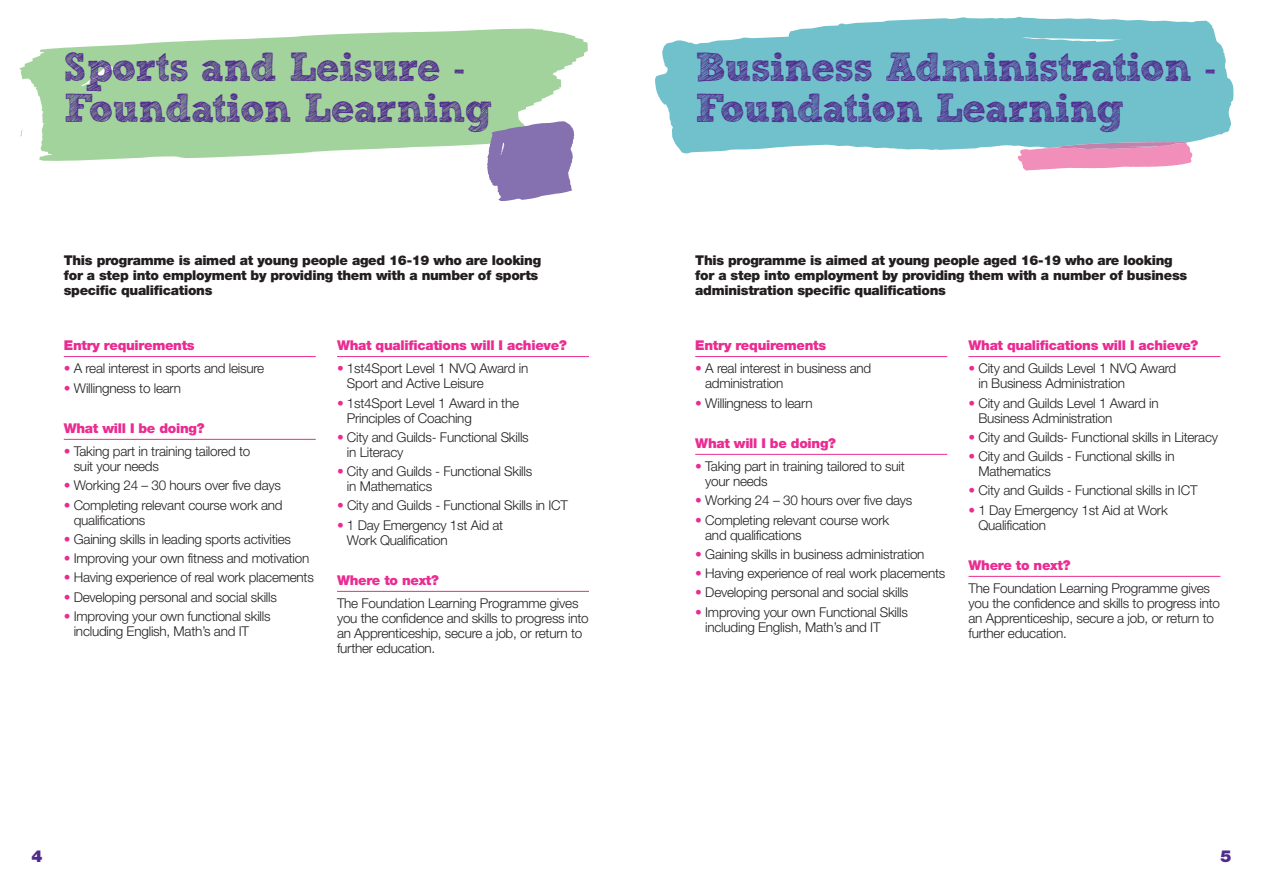
<style>
.page{position:relative;width:1263px;height:893px;background:#fff}
.page>*{position:absolute;margin:0;border:0;box-sizing:border-box;transform-origin:0 0}
.t1{font:40.5px/40.5px "Sketch Rockwell";letter-spacing:-.025em;color:#502b8d}
.t2{font:900 16.5px "Helvetica Neue";color:#502b8d}
.t3{font:300 13.5px/15px "Helvetica Neue";letter-spacing:-.02em;color:#231f20}
.t4{font:900 13.5px/15px "Helvetica Neue";letter-spacing:-.02em;color:#231f20}
.t5{font:900 13.5px "Helvetica Neue";letter-spacing:-.02em;color:#ea2c92}
.s1{color:#ea2c92}
</style>
<div class="page">
<svg style="left:655px;top:17px;width:578px;height:136px;background:#81c8d1"></svg>
<svg style="left:19px;top:28px;width:569px;height:133px;fill:#a3d39c"></svg>
<svg style="left:487px;top:121px;width:87px;height:80px;background:#9687b9"></svg>
<hr style="left:64px;top:356px;width:252px;height:1px;background:#ea2c92">
<hr style="left:64px;top:439px;width:252px;height:1px;background:#ea2c92">
<hr style="left:337px;top:356px;width:252px;height:1px;background:#ea2c92">
<hr style="left:337px;top:591px;width:252px;height:1px;background:#ea2c92">
<svg style="left:1018px;top:142px;width:174px;height:29px;background:#e5a3c4"></svg>
<hr style="left:695px;top:356px;width:252px;height:1px;background:#ea2c92">
<hr style="left:695px;top:454px;width:252px;height:1px;background:#ea2c92">
<hr style="left:968px;top:356px;width:252px;height:1px;background:#ea2c92">
<hr style="left:968px;top:576px;width:252px;height:1px;background:#ea2c92">
<h1 class="t1" style="left:64px;top:51px;width:430px">Sports and Leisure -<br>Foundation Learning</h1>
<p class="t4" style="left:64px;top:254px;width:479px">This programme is aimed at young people aged 16-19 who are looking for a step into employment by providing them with a number of sports specific qualifications</p>
<p class="t5" style="left:64px;top:340px;width:132px">Entry requirements</p>
<p class="t3" style="left:64px;top:362px;width:202px"><span class="s1">•</span> A real interest in sports and leisure</p>
<p class="t3" style="left:64px;top:382px;width:119px"><span class="s1">•</span> Willingness to learn</p>
<p class="t5" style="left:64px;top:423px;width:142px">What will I be doing?</p>
<p class="t3" style="left:74px;top:445px;width:178px;text-indent:-10px"><span class="s1">•</span> Taking part in training tailored to suit your needs</p>
<p class="t3" style="left:64px;top:479px;width:219px"><span class="s1">•</span> Working 24 – 30 hours over five days</p>
<p class="t3" style="left:74px;top:499px;width:210px;text-indent:-10px"><span class="s1">•</span> Completing relevant course work and qualifications</p>
<p class="t3" style="left:64px;top:533px;width:229px"><span class="s1">•</span> Gaining skills in leading sports activities</p>
<p class="t3" style="left:64px;top:552px;width:247px"><span class="s1">•</span> Improving your own fitness and motivation</p>
<p class="t3" style="left:64px;top:571px;width:252px"><span class="s1">•</span> Having experience of real work placements</p>
<p class="t3" style="left:64px;top:591px;width:215px"><span class="s1">•</span> Developing personal and social skills</p>
<p class="t3" style="left:74px;top:610px;width:198px;text-indent:-10px"><span class="s1">•</span> Improving your own functional skills including English, Math’s and IT</p>
<p class="t5" style="left:337px;top:340px;width:231px">What qualifications will I achieve?</p>
<p class="t3" style="left:347px;top:362px;width:183px;text-indent:-10px"><span class="s1">•</span> 1st4Sport Level 1 NVQ Award in<br>Sport and Active Leisure</p>
<p class="t3" style="left:347px;top:397px;width:174px;text-indent:-10px"><span class="s1">•</span> 1st4Sport Level 1 Award in the<br>Principles of Coaching</p>
<p class="t3" style="left:347px;top:431px;width:183px;text-indent:-10px"><span class="s1">•</span> City and Guilds- Functional Skills in Literacy</p>
<p class="t3" style="left:347px;top:465px;width:187px;text-indent:-10px"><span class="s1">•</span> City and Guilds - Functional Skills in Mathematics</p>
<p class="t3" style="left:337px;top:499px;width:233px"><span class="s1">•</span> City and Guilds - Functional Skills in ICT</p>
<p class="t3" style="left:347px;top:519px;width:158px;text-indent:-10px"><span class="s1">•</span> 1 Day Emergency 1st Aid at<br>Work Qualification</p>
<p class="t5" style="left:337px;top:575px;width:103px">Where to next?</p>
<p class="t3" style="left:337px;top:597px;width:253px">The Foundation Learning Programme gives you the confidence and skills to progress into an Apprenticeship, secure a job, or return to further education.</p>
<h1 class="t1" style="left:695px;top:51px;width:522px">Business Administration -<br>Foundation Learning</h1>
<p class="t4" style="left:695px;top:254px;width:493px">This programme is aimed at young people aged 16-19 who are looking for a step into employment by providing them with a number of business administration specific qualifications</p>
<p class="t5" style="left:695px;top:340px;width:132px">Entry requirements</p>
<p class="t3" style="left:705px;top:362px;width:168px;text-indent:-10px"><span class="s1">•</span> A real interest in business and administration</p>
<p class="t3" style="left:695px;top:397px;width:119px"><span class="s1">•</span> Willingness to learn</p>
<p class="t5" style="left:695px;top:438px;width:142px">What will I be doing?</p>
<p class="t3" style="left:705px;top:460px;width:201px;text-indent:-10px"><span class="s1">•</span> Taking part in training tailored to suit your needs</p>
<p class="t3" style="left:695px;top:494px;width:219px"><span class="s1">•</span> Working 24 – 30 hours over five days</p>
<p class="t3" style="left:705px;top:514px;width:186px;text-indent:-10px"><span class="s1">•</span> Completing relevant course work and qualifications</p>
<p class="t3" style="left:695px;top:548px;width:231px"><span class="s1">•</span> Gaining skills in business administration</p>
<p class="t3" style="left:695px;top:567px;width:252px"><span class="s1">•</span> Having experience of real work placements</p>
<p class="t3" style="left:695px;top:586px;width:215px"><span class="s1">•</span> Developing personal and social skills</p>
<p class="t3" style="left:705px;top:606px;width:204px;text-indent:-10px"><span class="s1">•</span> Improving your own Functional Skills including English, Math’s and IT</p>
<p class="t5" style="left:968px;top:340px;width:231px">What qualifications will I achieve?</p>
<p class="t3" style="left:978px;top:362px;width:199px;text-indent:-10px"><span class="s1">•</span> City and Guilds Level 1 NVQ Award in Business Administration</p>
<p class="t3" style="left:978px;top:397px;width:182px;text-indent:-10px"><span class="s1">•</span> City and Guilds Level 1 Award in<br>Business Administration</p>
<p class="t3" style="left:968px;top:431px;width:251px"><span class="s1">•</span> City and Guilds- Functional skills in Literacy</p>
<p class="t3" style="left:978px;top:450px;width:198px;text-indent:-10px"><span class="s1">•</span> City and Guilds - Functional skills in<br>Mathematics</p>
<p class="t3" style="left:968px;top:484px;width:230px"><span class="s1">•</span> City and Guilds - Functional skills in ICT</p>
<p class="t3" style="left:978px;top:504px;width:191px;text-indent:-10px"><span class="s1">•</span> 1 Day Emergency 1st Aid at Work<br>Qualification</p>
<p class="t5" style="left:968px;top:560px;width:103px">Where to next?</p>
<p class="t3" style="left:968px;top:582px;width:253px">The Foundation Learning Programme gives you the confidence and skills to progress into an Apprenticeship, secure a job, or return to further education.</p>
<p class="t2" style="left:32px;top:850px;width:13px">4</p>
<p class="t2" style="left:1220px;top:850px;width:13px">5</p>
</div>
